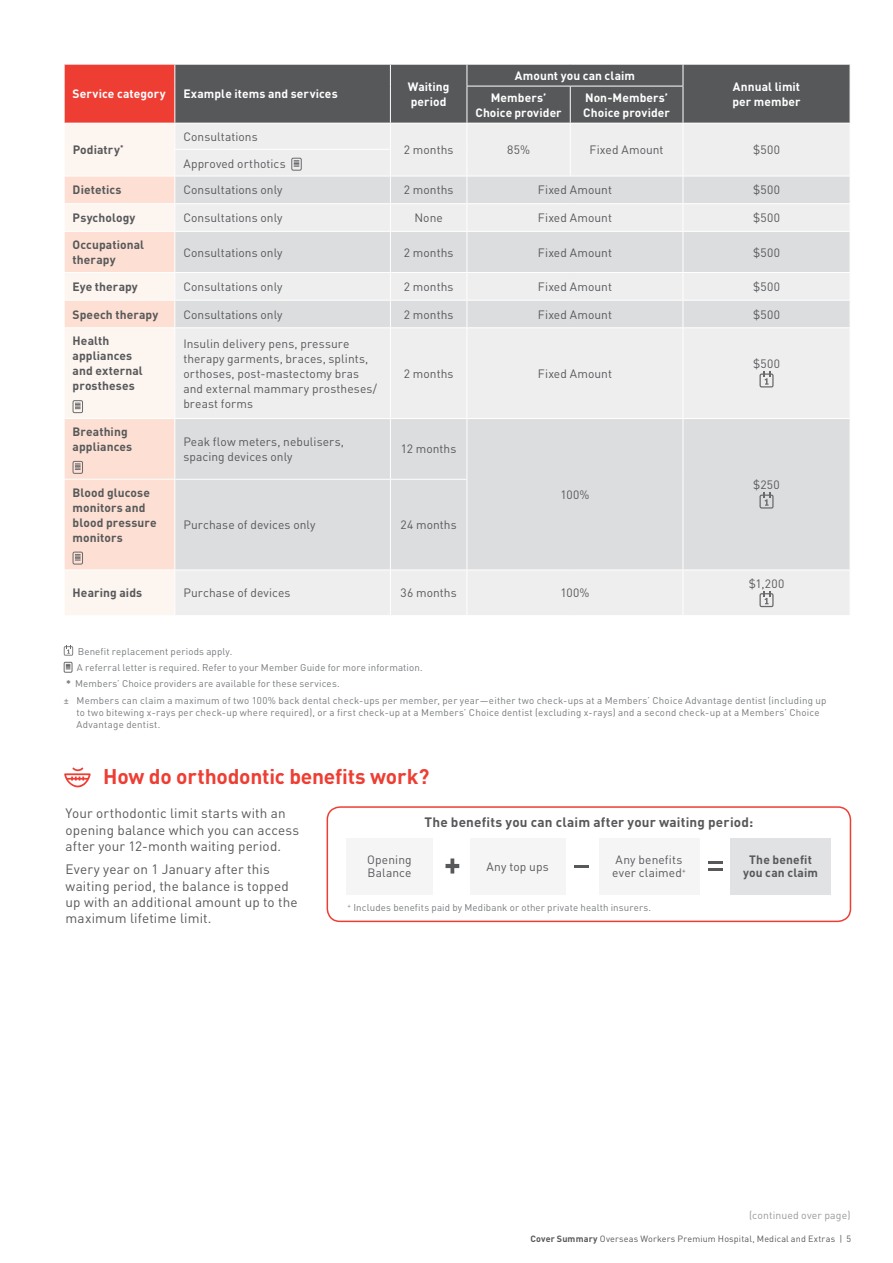
<style>
.page{position:relative;width:893px;height:1263px;background:#fff}
.page>*{position:absolute;margin:0;border:0;box-sizing:border-box;transform-origin:0 0}
.t1{font:700 21px "DINOT";letter-spacing:-.01em;color:#ee3e34}
.t2{font:13.5px/16.5px "DINOT";letter-spacing:.01em;color:#57585a}
.t3{font:700 13.5px "DINOT";letter-spacing:.015em;color:#57585a}
.t4{font:12px/15px "DINOT";letter-spacing:.01em;color:#57585a}
.t5{font:700 12px/15px "DINOT";letter-spacing:.01em;color:#57585a}
.t6{font:700 12px/15px "DINOT";letter-spacing:.005em;color:#fff}
.t7{font:10.5px "DINOT";letter-spacing:.01em;color:#97999c}
.t8{font:9.75px/12px "DINOT";letter-spacing:.02em;color:#787a7d}
.t9{font:9px "DINOT";letter-spacing:.02em;color:#57585a}
.s1{font-weight:700}
</style>
<div class="page">
<svg style="left:64px;top:645px;width:9px;height:11px"></svg>
<div style="left:64px;top:662px;width:8px;height:11px;border:1px solid #69696c"></div>
<svg style="left:66px;top:664px;width:4px;height:6px"></svg>
<div style="left:65px;top:571px;width:109px;height:44px;background:#fdf5f0"></div>
<div style="left:175px;top:571px;width:675px;height:44px;background:#eeeeef"></div>
<hr style="left:390px;top:570px;width:1px;height:45px;background:#fff">
<hr style="left:467px;top:570px;width:1px;height:45px;background:#fff">
<hr style="left:683px;top:570px;width:1px;height:45px;background:#fff">
<svg style="left:64px;top:64px;width:786px;height:506px;background:#d9d5d5"></svg>
<svg style="left:759px;top:591px;width:15px;height:16px"></svg>
<div style="left:327px;top:806px;width:524px;height:116px;border:2px solid #ee3e34;border-radius:13px"></div>
<div style="left:346px;top:837px;width:87px;height:57px;background:#f5f5f6"></div>
<div style="left:470px;top:837px;width:95px;height:57px;background:#f5f5f6"></div>
<div style="left:599px;top:837px;width:100px;height:57px;background:#f5f5f6"></div>
<div style="left:730px;top:837px;width:101px;height:57px;background:#e1e2e4"></div>
<svg style="left:445px;top:858px;width:14px;height:15px"></svg>
<hr style="left:575px;top:864px;width:14px;height:3px;background:#57585a">
<hr style="left:708px;top:861px;width:14px;height:3px;background:#57585a">
<hr style="left:708px;top:868px;width:14px;height:3px;background:#57585a">
<svg style="left:64px;top:767px;width:27px;height:20px"></svg>
<p class="t6" style="left:73px;top:86px;width:95px">Service category</p>
<p class="t6" style="left:183px;top:86px;width:156px">Example items and services</p>
<p class="t6" style="left:408px;top:79px;width:43px">Waiting period</p>
<p class="t4" style="left:183px;top:129px;width:76px">Consultations</p>
<p class="t6" style="left:515px;top:68px;width:122px">Amount you can claim</p>
<p class="t6" style="left:733px;top:79px;width:69px">Annual limit</p>
<p class="t6" style="left:491px;top:89px;width:57px">Members’</p>
<p class="t6" style="left:732px;top:94px;width:70px">per member</p>
<p class="t6" style="left:475px;top:104px;width:88px">Choice provider</p>
<p class="t6" style="left:583px;top:89px;width:88px">Non-Members’<br>Choice provider</p>
<p class="t5" style="left:73px;top:142px;width:53px">Podiatry<sup>*</sup></p>
<p class="t4" style="left:183px;top:155px;width:104px">Approved orthotics</p>
<p class="t4" style="left:404px;top:142px;width:51px">2 months</p>
<p class="t4" style="left:507px;top:142px;width:24px">85%</p>
<p class="t4" style="left:590px;top:142px;width:76px">Fixed Amount</p>
<p class="t4" style="left:753px;top:142px;width:28px">$500</p>
<p class="t5" style="left:73px;top:182px;width:50px">Dietetics</p>
<p class="t4" style="left:183px;top:182px;width:101px">Consultations only</p>
<p class="t4" style="left:404px;top:182px;width:51px">2 months</p>
<p class="t4" style="left:538px;top:182px;width:76px">Fixed Amount</p>
<p class="t4" style="left:753px;top:182px;width:28px">$500</p>
<p class="t5" style="left:73px;top:210px;width:64px">Psychology</p>
<p class="t4" style="left:183px;top:210px;width:101px">Consultations only</p>
<p class="t4" style="left:414px;top:210px;width:30px">None</p>
<p class="t4" style="left:538px;top:210px;width:76px">Fixed Amount</p>
<p class="t4" style="left:753px;top:210px;width:28px">$500</p>
<p class="t5" style="left:73px;top:237px;width:73px">Occupational therapy</p>
<p class="t4" style="left:183px;top:244px;width:101px">Consultations only</p>
<p class="t4" style="left:404px;top:244px;width:51px">2 months</p>
<p class="t4" style="left:538px;top:244px;width:76px">Fixed Amount</p>
<p class="t4" style="left:753px;top:244px;width:28px">$500</p>
<p class="t5" style="left:73px;top:279px;width:67px">Eye therapy</p>
<p class="t4" style="left:183px;top:279px;width:101px">Consultations only</p>
<p class="t4" style="left:404px;top:279px;width:51px">2 months</p>
<p class="t4" style="left:538px;top:279px;width:76px">Fixed Amount</p>
<p class="t4" style="left:753px;top:279px;width:28px">$500</p>
<p class="t5" style="left:73px;top:306px;width:87px">Speech therapy</p>
<p class="t4" style="left:183px;top:306px;width:101px">Consultations only</p>
<p class="t4" style="left:404px;top:306px;width:51px">2 months</p>
<p class="t4" style="left:538px;top:306px;width:76px">Fixed Amount</p>
<p class="t4" style="left:753px;top:306px;width:28px">$500</p>
<p class="t5" style="left:73px;top:333px;width:72px">Health appliances and external prostheses</p>
<p class="t4" style="left:183px;top:336px;width:195px">Insulin delivery pens, pressure therapy garments, braces, splints, orthoses, post-mastectomy bras and external mammary prostheses/ breast forms</p>
<p class="t4" style="left:753px;top:356px;width:28px">$500</p>
<p class="t4" style="left:404px;top:366px;width:51px">2 months</p>
<p class="t4" style="left:538px;top:366px;width:76px">Fixed Amount</p>
<p class="t5" style="left:73px;top:424px;width:61px">Breathing appliances</p>
<p class="t4" style="left:183px;top:434px;width:162px">Peak flow meters, nebulisers, spacing devices only</p>
<p class="t4" style="left:401px;top:441px;width:57px">12 months</p>
<p class="t5" style="left:73px;top:485px;width:85px">Blood glucose monitors and blood pressure monitors</p>
<p class="t4" style="left:183px;top:517px;width:134px">Purchase of devices only</p>
<p class="t4" style="left:401px;top:517px;width:58px">24 months</p>
<p class="t4" style="left:560px;top:487px;width:31px">100%</p>
<p class="t5" style="left:73px;top:585px;width:71px">Hearing aids</p>
<p class="t4" style="left:183px;top:585px;width:109px">Purchase of devices</p>
<p class="t4" style="left:401px;top:585px;width:58px">36 months</p>
<p class="t4" style="left:560px;top:585px;width:31px">100%</p>
<p class="t4" style="left:753px;top:477px;width:28px">$250</p>
<p class="t4" style="left:749px;top:576px;width:37px">$1,200</p>
<p class="t8" style="left:78px;top:645px;width:156px">Benefit replacement periods apply.</p>
<p class="t8" style="left:77px;top:661px;width:347px">A referral letter is required. Refer to your Member Guide for more information.</p>
<p class="t8" style="left:66px;top:678px;width:275px"><span class="s1">*</span> Members’ Choice providers are available for these services.</p>
<p class="t8" style="left:64px;top:694px;width:764px">± Members can claim a maximum of two 100% back dental check-ups per member, per year—either two check-ups at a Members’ Choice Advantage dentist (including up</p>
<p class="t8" style="left:77px;top:706px;width:745px">to two bitewing x-rays per check-up where required), or a first check-up at a Members’ Choice dentist (excluding x-rays) and a second check-up at a Members’ Choice<br>Advantage dentist.</p>
<h1 class="t1" style="left:103px;top:762px;width:328px">How do orthodontic benefits work?</h1>
<p class="t3" style="left:425px;top:813px;width:330px">The benefits you can claim after your waiting period:</p>
<p class="t4" style="left:367px;top:852px;width:46px;line-height:13.5px">Opening<br>Balance</p>
<p class="t4" style="left:486px;top:858px;width:64px">Any top ups</p>
<p class="t4" style="left:612px;top:852px;width:75px;line-height:13.5px">Any benefits ever claimed<sup>+</sup></p>
<p class="t5" style="left:743px;top:852px;width:77px;line-height:13.5px;text-align:center">The benefit you can claim</p>
<p class="t2" style="left:66px;top:805px;width:235px">Your orthodontic limit starts with an opening balance which you can access after your 12-month waiting period.</p>
<p class="t2" style="left:66px;top:861px;width:234px">Every year on 1 January after this waiting period, the balance is topped up with an additional amount up to the maximum lifetime limit.</p>
<p class="t8" style="left:348px;top:901px;width:305px"><sup>+</sup> Includes benefits paid by Medibank or other private health insurers.</p>
<p class="t7" style="left:749px;top:1209px;width:103px">(continued over page)</p>
<p class="t9" style="left:530px;top:1233px;width:322px"><span class="s1">Cover Summary</span> Overseas Workers Premium Hospital, Medical and Extras | 5</p>
</div>
